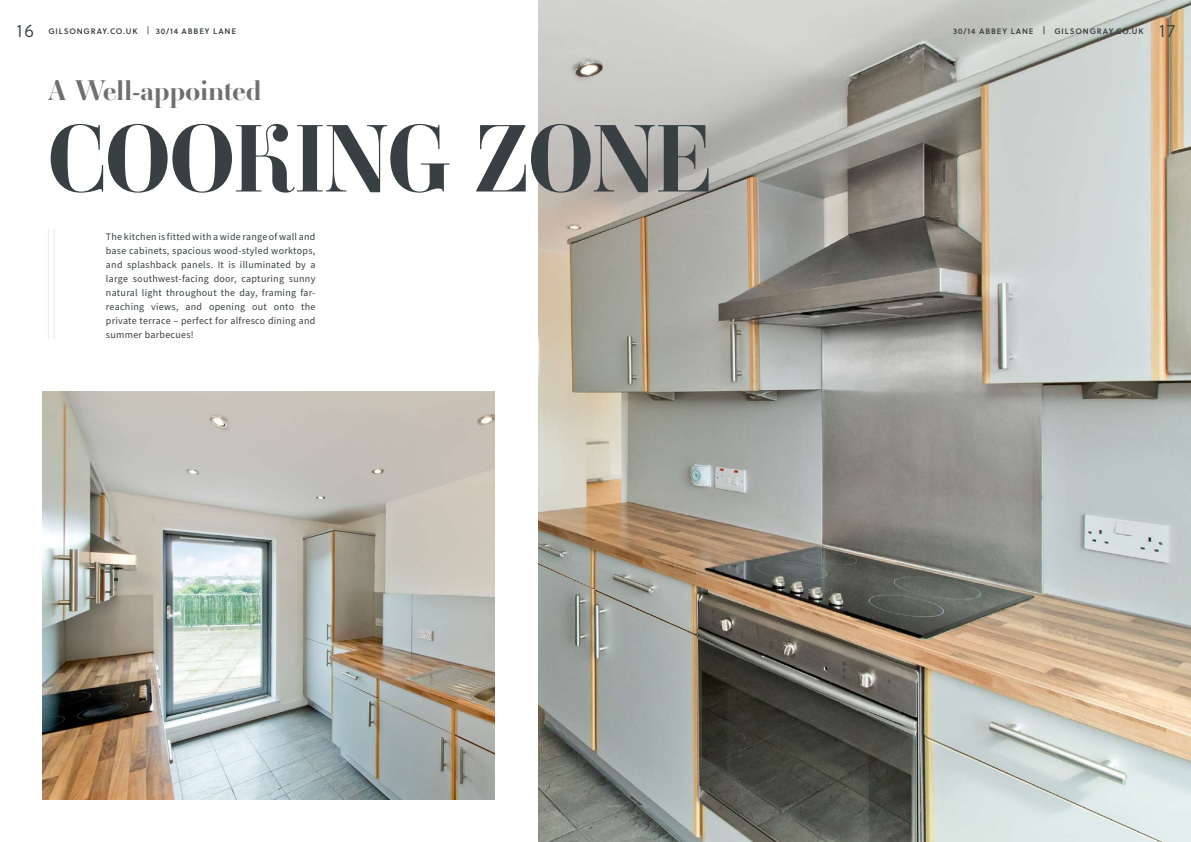
<style>
.page{position:relative;width:1191px;height:842px;background:#fff}
.page>*{position:absolute;margin:0;border:0;box-sizing:border-box;transform-origin:0 0}
.t1{font:700 94.1px "Ambroise Std";letter-spacing:-.02em;color:#384044}
.t2{font:700 28px "Ambroise Std";letter-spacing:.01em;color:#706f6f}
.t3{font:300 18px "Soleil";color:#384044}
.t4{font:10px/14px "Source Sans Pro";letter-spacing:.03em;color:#384044;text-align:justify}
.t5{font:8px "Soleil Sb";letter-spacing:.1em;color:#384044}
.s1{font-family:"Soleil"}
</style>
<div class="page">
<img style="left:539px;top:0;width:652px;height:842px">
<img style="left:43px;top:391px;width:451px;height:408px">
<hr style="left:48px;top:229px;width:1px;height:110px;background:#ebebeb">
<hr style="left:54px;top:229px;width:1px;height:110px;background:#ebebeb">
<h3 class="t3" style="left:16px;top:18px;width:19px">16</h3>
<p class="t5" style="left:48px;top:25px;width:189px">GILSONGRAY.CO.UK <span class="s1">|</span> 30/14 ABBEY LANE</p>
<p class="t5" style="left:953px;top:25px;width:192px">30/14 ABBEY LANE | GILSONGRAY.CO.UK</p>
<h3 class="t3" style="left:1159px;top:18px;width:17px">17</h3>
<h2 class="t2" style="left:48px;top:72px;width:215px">A Well-appointed</h2>
<h1 class="t1" style="left:48px;top:99px;width:666px">COOKING ZONE</h1>
<p class="t4" style="left:106px;top:230px;width:211px">The kitchen is fitted with a wide range of wall and base cabinets, spacious wood-styled worktops, and splashback panels. It is illuminated by a large southwest-facing door, capturing sunny natural light throughout the day, framing far&shy;reaching views, and opening out onto the private terrace – perfect for alfresco dining and summer barbecues!</p>
</div>
